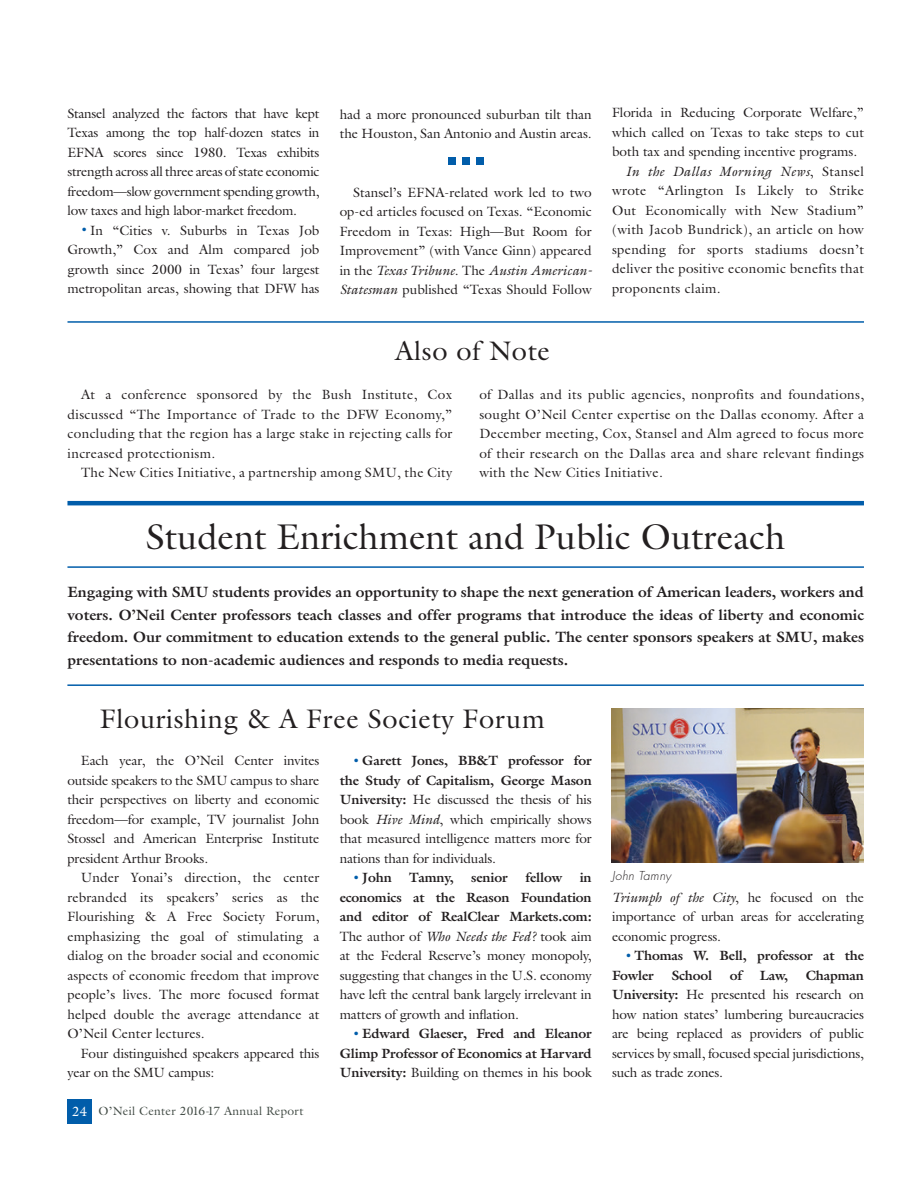
<style>
.page{position:relative;width:918px;height:1188px;background:#fff}
.page>*{position:absolute;margin:0;border:0;box-sizing:border-box;transform-origin:0 0}
.t1{font:36px "Galliard Std";color:#231f20}
.t2{font:27px "Galliard Std";letter-spacing:.025em;color:#231f20}
.t3{font:700 15px/22.5px "Galliard Std";color:#231f20;text-align:justify}
.List_Paragraph{font:13.5px/19.5px "Galliard Std";color:#231f20;text-align:justify}
.List_Paragraph-2{font:700 13.5px/19.5px "Galliard Std";letter-spacing:-.01em;color:#231f20;text-align:justify}
.List_Paragraph-3{font:13.5px "Galliard Std";letter-spacing:.025em;color:#231f20}
.t4{font:12px "Galliard Std";letter-spacing:.025em;color:#434c46}
.t5{font:italic 300 12px "Futura";letter-spacing:.03em;color:#231f20}
.s1{font-size:10.5px;color:#015daa}
.s2{font-style:italic}
.s3{font-size:13.5px;color:#fff}
.s4{font-weight:700}
.s5{font-weight:400;font-size:10.5px;color:#015daa}
.s6{font-weight:400}
</style>
<div class="page">
<div style="left:68px;top:1100px;width:24px;height:24px;background:#015daa"></div>
<hr style="left:68px;top:321px;width:796px;height:2px;background:#015daa">
<hr style="left:67px;top:566px;width:797px;height:2px;background:#015daa">
<hr style="left:67px;top:501px;width:797px;height:4px;background:#015daa">
<div style="left:462px;top:157px;width:8px;height:8px;background:#015daa"></div>
<div style="left:448px;top:157px;width:8px;height:8px;background:#015daa"></div>
<div style="left:476px;top:157px;width:8px;height:8px;background:#015daa"></div>
<hr style="left:67px;top:684px;width:797px;height:2px;background:#015daa">
<img style="left:612px;top:709px;width:252px;height:154px">
<p class="List_Paragraph" style="left:68px;top:103px;width:254px">Stansel analyzed the factors that have kept Texas among the top half-dozen states in EFNA scores since 1980. Texas exhibits strength across all three areas of state economic freedom—slow government spending growth, low taxes and high labor-market freedom.</p>
<p class="List_Paragraph" style="left:68px;top:220px;width:254px;text-indent:14px"><span class="s1">•</span> In “Cities v. Suburbs in Texas Job Growth,” Cox and Alm compared job growth since 2000 in Texas’ four largest metropolitan areas, showing that DFW has</p>
<p class="List_Paragraph" style="left:340px;top:104px;width:254px">had a more pronounced suburban tilt than the Houston, San Antonio and Austin areas.</p>
<p class="List_Paragraph" style="left:340px;top:182px;width:254px;text-indent:14px">Stansel’s EFNA-related work led to two op-ed articles focused on Texas. “Economic Freedom in Texas: High—But Room for Improvement” (with Vance Ginn) appeared in the <span class="s2">Texas Tribune</span>. The <span class="s2">Austin American-Statesman</span> published “Texas Should Follow</p>
<p class="t2" style="left:395px;top:334px;width:156px">Also of Note</p>
<p class="List_Paragraph" style="left:612px;top:103px;width:254px">Florida in Reducing Corporate Welfare,” which called on Texas to take steps to cut both tax and spending incentive programs.</p>
<p class="List_Paragraph" style="left:612px;top:161px;width:254px;text-indent:14px"><span class="s2">In the Dallas Morning News</span>, Stansel wrote “Arlington Is Likely to Strike Out Economically with New Stadium” (with Jacob Bundrick), an article on how spending for sports stadiums doesn’t deliver the positive economic benefits that proponents claim.</p>
<p class="List_Paragraph" style="left:68px;top:385px;width:386px;text-indent:14px">At a conference sponsored by the Bush Institute, Cox discussed “The Importance of Trade to the DFW Economy,” concluding that the region has a large stake in rejecting calls for increased protectionism.</p>
<p class="List_Paragraph-3" style="left:81px;top:464px;width:373px">The New Cities Initiative, a partnership among SMU, the City</p>
<p class="List_Paragraph" style="left:479px;top:385px;width:386px">of Dallas and its public agencies, nonprofits and foundations, sought O’Neil Center expertise on the Dallas economy. After a December meeting, Cox, Stansel and Alm agreed to focus more of their research on the Dallas area and share relevant findings with the New Cities Initiative.</p>
<p class="t1" style="left:146px;top:514px;width:640px">Student Enrichment and Public Outreach</p>
<p class="t3" style="left:67px;top:581px;width:798px">Engaging with SMU students provides an opportunity to shape the next generation of American leaders, workers and voters. O’Neil Center professors teach classes and offer programs that introduce the ideas of liberty and economic freedom. Our commitment to education extends to the general public. The center sponsors speakers at SMU, makes presentations to non-academic audiences and responds to media requests.</p>
<p class="t2" style="left:100px;top:702px;width:446px">Flourishing &amp; A Free Society Forum</p>
<p class="List_Paragraph" style="left:67px;top:751px;width:254px;text-indent:14px">Each year, the O’Neil Center invites outside speakers to the SMU campus to share their perspectives on liberty and economic freedom—for example, TV journalist John Stossel and American Enterprise Institute president Arthur Brooks.</p>
<p class="List_Paragraph" style="left:67px;top:868px;width:254px;text-indent:14px">Under Yonai’s direction, the center rebranded its speakers’ series as the Flourishing &amp; A Free Society Forum, emphasizing the goal of stimulating a dialog on the broader social and economic aspects of economic freedom that improve people’s lives. The more focused format helped double the average attendance at O’Neil Center lectures.</p>
<p class="List_Paragraph" style="left:67px;top:1043px;width:254px;text-indent:14px">Four distinguished speakers appeared this year on the SMU campus:</p>
<p class="t4" style="left:72px;top:1103px;width:233px"><span class="s3">24</span> O’Neil Center 2016-17 Annual Report</p>
<p class="List_Paragraph" style="left:340px;top:751px;width:254px;text-indent:14px"><span class="s1">•</span> <span class="s4">Garett Jones, BB&amp;T professor for the Study of Capitalism, George Mason University:</span> He discussed the thesis of his book <span class="s2">Hive Mind</span>, which empirically shows that measured intelligence matters more for nations than for individuals.</p>
<p class="List_Paragraph-2" style="left:353px;top:868px;width:40px"><span class="s5">•</span> John</p>
<p class="List_Paragraph-2" style="left:409px;top:868px;width:46px">Tamny,</p>
<p class="List_Paragraph-2" style="left:471px;top:868px;width:38px">senior</p>
<p class="List_Paragraph-2" style="left:525px;top:868px;width:38px">fellow</p>
<p class="List_Paragraph" style="left:340px;top:868px;width:254px;text-indent:240px"><span class="s4">in economics at the Reason Foundation and editor of RealClear Markets.com:<br></span>The author of <span class="s2">Who Needs the Fed?</span> took aim at the Federal Reserve’s money monopoly, suggesting that changes in the U.S. economy have left the central bank largely irrelevant in matters of growth and inflation.</p>
<p class="List_Paragraph-2" style="left:340px;top:1024px;width:254px;text-indent:14px"><span class="s5">•</span> Edward Glaeser, Fred and Eleanor Glimp Professor of Economics at Harvard University: <span class="s6">Building on themes in his book</span></p>
<p class="t5" style="left:612px;top:868px;width:60px">John Tamny</p>
<p class="List_Paragraph" style="left:612px;top:887px;width:254px"><span class="s2">Triumph of the City</span>, he focused on the importance of urban areas for accelerating economic progress.</p>
<p class="List_Paragraph-2" style="left:612px;top:946px;width:254px;text-indent:14px"><span class="s5">•</span> Thomas W. Bell, professor at the<br>Fowler</p>
<p class="List_Paragraph" style="left:612px;top:965px;width:254px;text-indent:194px"><span class="s4">Chapman University:</span> He presented his research on how nation states’ lumbering bureaucracies are being replaced as providers of public services by small, focused special jurisdictions, such as trade zones.</p>
<p class="List_Paragraph-2" style="left:671px;top:965px;width:42px">School</p>
<p class="List_Paragraph-2" style="left:730px;top:965px;width:14px">of</p>
<p class="List_Paragraph-2" style="left:760px;top:965px;width:30px">Law,</p>
</div>
